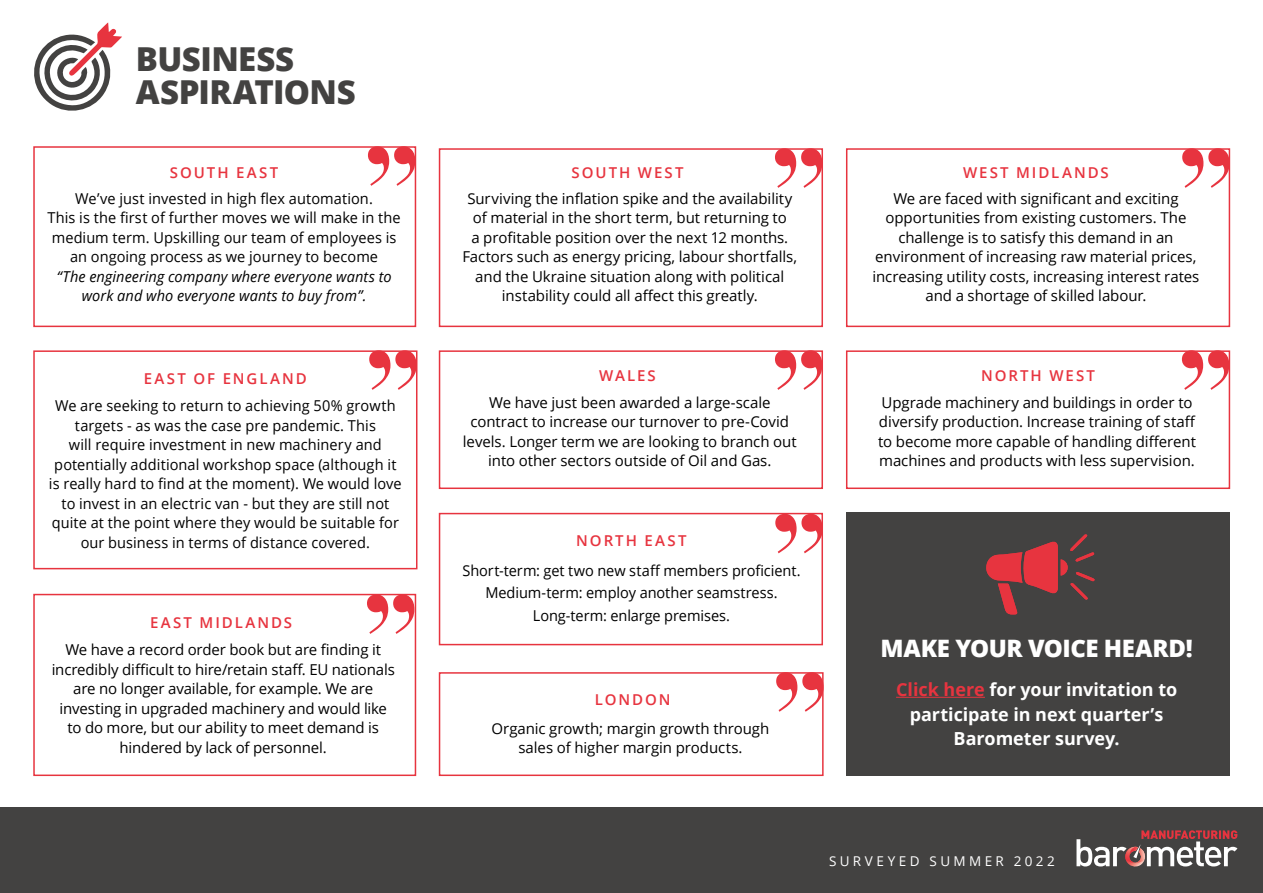
<style>
.page{position:relative;width:1263px;height:893px;background:#fff}
.page>*{position:absolute;margin:0;border:0;box-sizing:border-box;transform-origin:0 0}
.t1{font:800 33px/33px "Open Sans";letter-spacing:-.02em;color:#434241}
.t2{font:800 24px "Open Sans";letter-spacing:-.015em;color:#fff}
.t3{font:700 18px/24.6px "Open Sans";letter-spacing:-.005em;color:#fff;text-align:center}
.t4{font:15px/19.5px "Open Sans";letter-spacing:-.005em;color:#000;text-align:center}
.t5{font:600 15px "Open Sans";letter-spacing:.135em;color:#e7343f}
.t6{font:italic 15px/19.5px "Open Sans";letter-spacing:.005em;color:#000;text-align:center}
.t7{font:13.5px "Open Sans";letter-spacing:.25em;color:#fff}
.s1{color:#e7343f}
</style>
<div class="page">
<div style="left:0;top:808px;width:1263px;height:85px;background:#434241"></div>
<svg style="left:1076px;top:830px;width:161px;height:37px"></svg>
<div style="left:846px;top:148px;width:384px;height:179px;border:2px solid #e7343f"></div>
<svg style="left:1182px;top:148px;width:48px;height:40px"></svg>
<div style="left:439px;top:513px;width:384px;height:132px;border:2px solid #e7343f"></div>
<svg style="left:775px;top:514px;width:48px;height:39px"></svg>
<div style="left:33px;top:350px;width:384px;height:219px;border:2px solid #e7343f"></div>
<svg style="left:369px;top:350px;width:48px;height:40px"></svg>
<div style="left:439px;top:148px;width:384px;height:179px;border:2px solid #e7343f"></div>
<svg style="left:775px;top:148px;width:47px;height:40px"></svg>
<div style="left:439px;top:350px;width:384px;height:139px;border:2px solid #e7343f"></div>
<svg style="left:775px;top:350px;width:47px;height:40px"></svg>
<div style="left:439px;top:672px;width:385px;height:104px;border:2px solid #e7343f"></div>
<svg style="left:776px;top:672px;width:48px;height:40px"></svg>
<div style="left:846px;top:513px;width:383px;height:263px;background:#434241"></div>
<hr style="left:896px;top:697px;width:89px;height:1px;background:#e7343f">
<svg style="left:986px;top:534px;width:109px;height:80px"></svg>
<div style="left:846px;top:350px;width:384px;height:139px;border:2px solid #e7343f"></div>
<svg style="left:1182px;top:350px;width:47px;height:40px"></svg>
<svg style="left:34px;top:23px;width:88px;height:88px"></svg>
<div style="left:33px;top:146px;width:383px;height:181px;border:2px solid #e7343f"></div>
<svg style="left:368px;top:146px;width:47px;height:40px"></svg>
<div style="left:33px;top:594px;width:383px;height:182px;border:2px solid #e7343f"></div>
<svg style="left:367px;top:594px;width:47px;height:40px"></svg>
<h1 class="t1" style="left:136px;top:41px;width:221px">BUSINESS<br>ASPIRATIONS</h1>
<p class="t5" style="left:170px;top:162px;width:110px">SOUTH EAST</p>
<p class="t4" style="left:48px;top:188px;width:355px">We’ve just invested in high flex automation.<br>This is the first of further moves we will make in the medium term. Upskilling our team of employees is an ongoing process as we journey to become</p>
<p class="t6" style="left:57px;top:266px;width:336px">“The engineering company where everyone wants to work and who everyone wants to buy from”.</p>
<p class="t5" style="left:144px;top:368px;width:164px">EAST OF ENGLAND</p>
<p class="t4" style="left:49px;top:396px;width:354px">We are seeking to return to achieving 50% growth targets - as was the case pre pandemic. This<br>will require investment in new machinery and potentially additional workshop space (although it is really hard to find at the moment). We would love to invest in an electric van - but they are still not quite at the point where they would be suitable for our business in terms of distance covered.</p>
<p class="t5" style="left:150px;top:612px;width:144px">EAST MIDLANDS</p>
<p class="t4" style="left:52px;top:640px;width:345px">We have a record order book but are finding it incredibly difficult to hire/retain staff. EU nationals are no longer available, for example. We are investing in upgraded machinery and would like to do more, but our ability to meet demand is hindered by lack of personnel.</p>
<p class="t5" style="left:571px;top:162px;width:114px">SOUTH WEST</p>
<p class="t4" style="left:462px;top:188px;width:336px">Surviving the inflation spike and the availability of material in the short term, but returning to<br>a profitable position over the next 12 months.<br>Factors such as energy pricing, labour shortfalls, and the Ukraine situation along with political instability could all affect this greatly.</p>
<p class="t5" style="left:599px;top:366px;width:58px">WALES</p>
<p class="t4" style="left:463px;top:392px;width:335px">We have just been awarded a large-scale contract to increase our turnover to pre-Covid levels. Longer term we are looking to branch out into other sectors outside of Oil and Gas.</p>
<p class="t5" style="left:576px;top:530px;width:112px">NORTH EAST</p>
<p class="t4" style="left:462px;top:559px;width:340px;line-height:22.5px">Short-term: get two new staff members proficient.<br>Medium-term: employ another seamstress.<br>Long-term: enlarge premises.</p>
<p class="t5" style="left:595px;top:689px;width:77px">LONDON</p>
<p class="t4" style="left:491px;top:718px;width:279px">Organic growth; margin growth through sales of higher margin products.</p>
<p class="t5" style="left:963px;top:162px;width:147px">WEST MIDLANDS</p>
<p class="t4" style="left:872px;top:188px;width:328px">We are faced with significant and exciting opportunities from existing customers. The challenge is to satisfy this demand in an environment of increasing raw material prices, increasing utility costs, increasing interest rates and a shortage of skilled labour.</p>
<p class="t5" style="left:981px;top:366px;width:115px">NORTH WEST</p>
<p class="t4" style="left:878px;top:392px;width:319px;text-align:left">Upgrade machinery and buildings in order to diversify production. Increase training of staff to become more capable of handling different machines and products with less supervision.</p>
<h2 class="t2" style="left:880px;top:630px;width:314px">MAKE YOUR VOICE HEARD!</h2>
<p class="t3" style="left:896px;top:677px;width:283px"><span class="s1">Click here</span> for your invitation to participate in next quarter’s<br>Barometer survey.</p>
<p class="t7" style="left:829px;top:852px;width:227px">SURVEYED SUMMER 2022</p>
</div>
